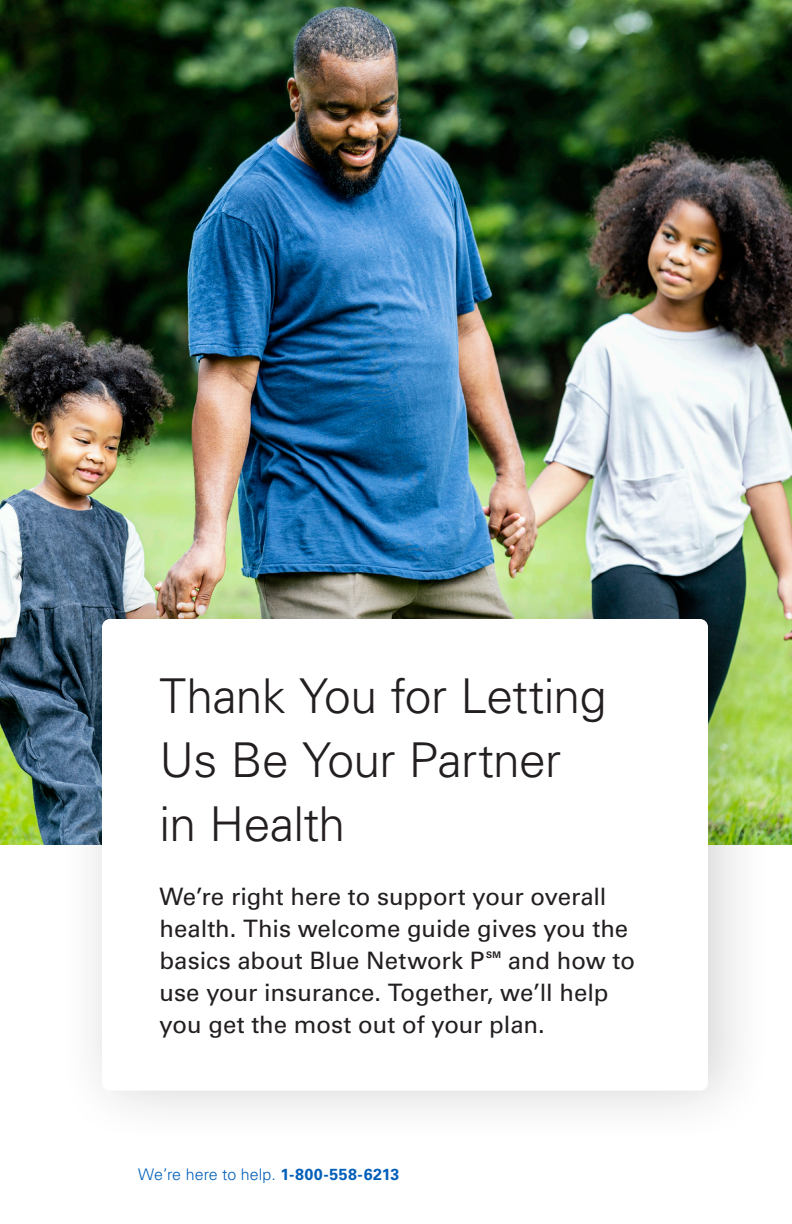
<style>
.page{position:relative;width:792px;height:1224px;background:#fff}
.page>*{position:absolute;margin:0;border:0;box-sizing:border-box;transform-origin:0 0}
.t1{font:300 48px/64px "Univers LT Std";letter-spacing:-.015em;color:#231f20}
.t2{font:24px/32px "Univers LT Std";letter-spacing:-.005em;color:#231f20}
.t3{font:300 16px "Univers LT Std";letter-spacing:.005em;color:#005fb9}
.t4{font:700 9px "Univers LT Std";color:#231f20}
.s1{font-weight:700}
</style>
<div class="page">
<img style="left:0;top:0;width:792px;height:845px">
<div style="left:56px;top:563px;width:718px;height:584px;background:#231f20;opacity:.2"></div>
<div style="left:102px;top:619px;width:606px;height:472px;background:#fff;border-radius:8px"></div>
<h2 class="t1" style="left:160px;top:664px;width:448px">Thank You for Letting<br>Us Be Your Partner in Health</h2>
<p class="t2" style="left:160px;top:881px;width:470px">We’re right here to support your overall health. This welcome guide gives you the basics about Blue Network P</p>
<p class="t2" style="left:160px;top:945px;width:477px;text-indent:348px">and how to use your insurance. Together, we’ll help you get the most out of your plan.</p>
<p class="t4" style="left:486px;top:950px;width:16px">SM</p>
<p class="t3" style="left:138px;top:1165px;width:263px">We’re here to help. <span class="s1">1-800-558-6213</span></p>
</div>
